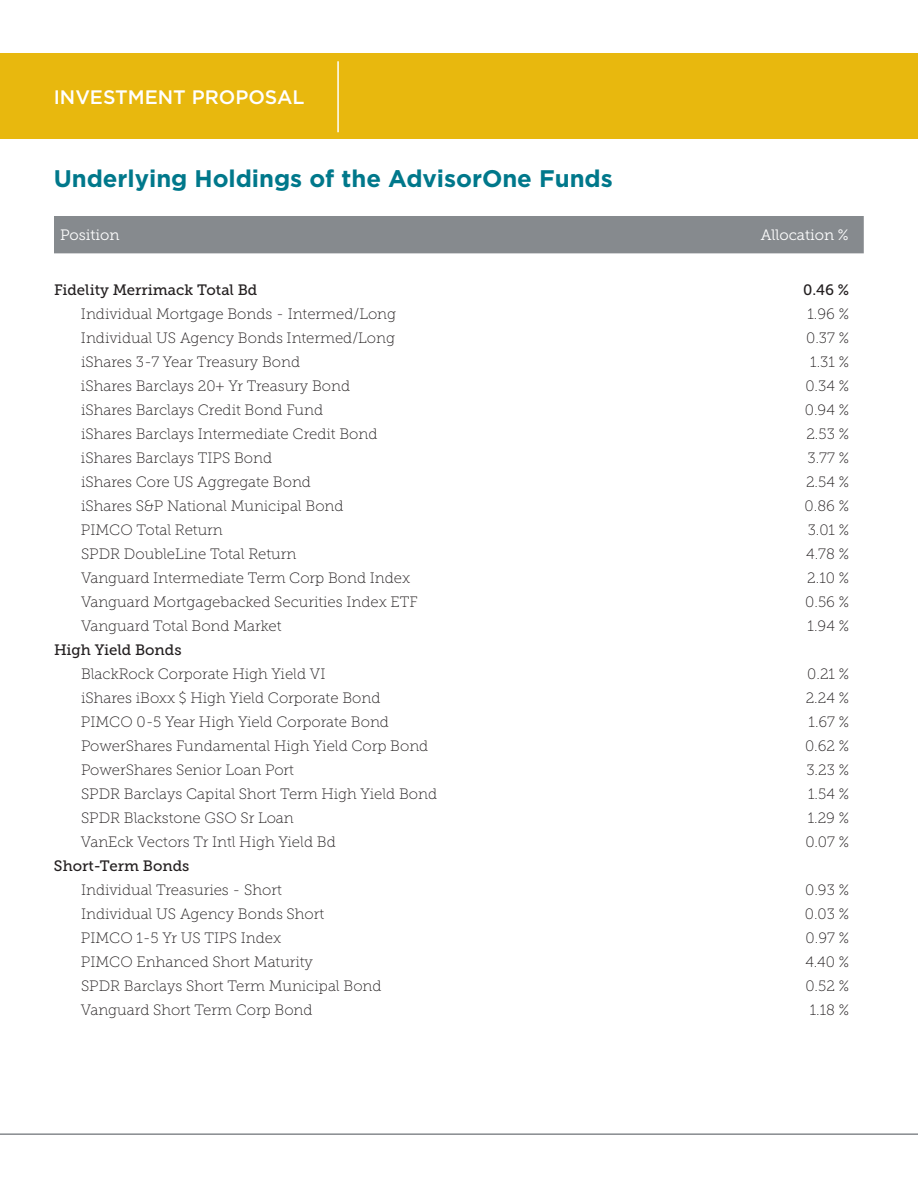
<style>
.page{position:relative;width:918px;height:1188px;background:#fff}
.page>*{position:absolute;margin:0;border:0;box-sizing:border-box;transform-origin:0 0}
.t1{font:700 24px "Gotham";color:#00788b}
.t2{font:500 19.5px "Gotham";color:#fff}
.t3{font:15px "Museo Slab 100";color:#231f20}
.t4{font:15px "Museo Slab 500";color:#231f20}
.t5{font:15px "Museo Slab 300";letter-spacing:-.005em;color:#fff}
</style>
<div class="page">
<div style="left:0;top:53px;width:918px;height:86px;background:#e8b80e"></div>
<hr style="left:337px;top:61px;width:2px;height:71px;background:#fff">
<hr style="left:0;top:1133px;width:918px;height:2px;background:#868a8e">
<div style="left:54px;top:216px;width:810px;height:37px;background:#868a8e"></div>
<h2 class="t2" style="left:54px;top:84px;width:252px">INVESTMENT PROPOSAL</h2>
<h1 class="t1" style="left:54px;top:163px;width:561px">Underlying Holdings of the AdvisorOne Funds</h1>
<p class="t5" style="left:60px;top:227px;width:61px">Position</p>
<p class="t5" style="left:761px;top:227px;width:89px">Allocation %</p>
<p class="t4" style="left:54px;top:282px;width:205px">Fidelity Merrimack Total Bd</p>
<p class="t4" style="left:803px;top:282px;width:47px">0.46 %</p>
<p class="t3" style="left:81px;top:306px;width:317px">Individual Mortgage Bonds - Intermed/Long</p>
<p class="t3" style="left:808px;top:306px;width:43px">1.96 %</p>
<p class="t3" style="left:81px;top:330px;width:315px">Individual US Agency Bonds Intermed/Long</p>
<p class="t3" style="left:806px;top:330px;width:44px">0.37 %</p>
<p class="t3" style="left:81px;top:354px;width:221px">iShares 3-7 Year Treasury Bond</p>
<p class="t3" style="left:810px;top:354px;width:40px">1.31 %</p>
<p class="t3" style="left:81px;top:378px;width:271px">iShares Barclays 20+ Yr Treasury Bond</p>
<p class="t3" style="left:805px;top:378px;width:45px">0.34 %</p>
<p class="t3" style="left:81px;top:402px;width:244px">iShares Barclays Credit Bond Fund</p>
<p class="t3" style="left:805px;top:402px;width:46px">0.94 %</p>
<p class="t3" style="left:81px;top:426px;width:298px">iShares Barclays Intermediate Credit Bond</p>
<p class="t3" style="left:806px;top:426px;width:44px">2.53 %</p>
<p class="t3" style="left:81px;top:450px;width:193px">iShares Barclays TIPS Bond</p>
<p class="t3" style="left:808px;top:450px;width:43px">3.77 %</p>
<p class="t3" style="left:81px;top:474px;width:232px">iShares Core US Aggregate Bond</p>
<p class="t3" style="left:806px;top:474px;width:44px">2.54 %</p>
<p class="t3" style="left:81px;top:498px;width:264px">iShares S&amp;P National Municipal Bond</p>
<p class="t3" style="left:805px;top:498px;width:46px">0.86 %</p>
<p class="t3" style="left:81px;top:522px;width:143px">PIMCO Total Return</p>
<p class="t3" style="left:808px;top:522px;width:43px">3.01 %</p>
<p class="t3" style="left:81px;top:546px;width:217px">SPDR DoubleLine Total Return</p>
<p class="t3" style="left:806px;top:546px;width:44px">4.78 %</p>
<p class="t3" style="left:81px;top:570px;width:331px">Vanguard Intermediate Term Corp Bond Index</p>
<p class="t3" style="left:807px;top:570px;width:43px">2.10 %</p>
<p class="t3" style="left:81px;top:594px;width:338px">Vanguard Mortgagebacked Securities Index ETF</p>
<p class="t3" style="left:805px;top:594px;width:45px">0.56 %</p>
<p class="t3" style="left:81px;top:618px;width:202px">Vanguard Total Bond Market</p>
<p class="t3" style="left:808px;top:618px;width:43px">1.94 %</p>
<p class="t4" style="left:54px;top:642px;width:129px">High Yield Bonds</p>
<p class="t3" style="left:81px;top:666px;width:246px">BlackRock Corporate High Yield VI</p>
<p class="t3" style="left:807px;top:666px;width:43px">0.21 %</p>
<p class="t3" style="left:81px;top:690px;width:301px">iShares iBoxx $ High Yield Corporate Bond</p>
<p class="t3" style="left:806px;top:690px;width:45px">2.24 %</p>
<p class="t3" style="left:81px;top:714px;width:310px">PIMCO 0-5 Year High Yield Corporate Bond</p>
<p class="t3" style="left:809px;top:714px;width:42px">1.67 %</p>
<p class="t3" style="left:81px;top:738px;width:349px">PowerShares Fundamental High Yield Corp Bond</p>
<p class="t3" style="left:805px;top:738px;width:45px">0.62 %</p>
<p class="t3" style="left:81px;top:762px;width:214px">PowerShares Senior Loan Port</p>
<p class="t3" style="left:806px;top:762px;width:44px">3.23 %</p>
<p class="t3" style="left:81px;top:786px;width:358px">SPDR Barclays Capital Short Term High Yield Bond</p>
<p class="t3" style="left:808px;top:786px;width:42px">1.54 %</p>
<p class="t3" style="left:81px;top:810px;width:214px">SPDR Blackstone GSO Sr Loan</p>
<p class="t3" style="left:808px;top:810px;width:43px">1.29 %</p>
<p class="t3" style="left:81px;top:834px;width:256px">VanEck Vectors Tr Intl High Yield Bd</p>
<p class="t3" style="left:805px;top:834px;width:45px">0.07 %</p>
<p class="t4" style="left:54px;top:858px;width:137px">Short-Term Bonds</p>
<p class="t3" style="left:81px;top:882px;width:202px">Individual Treasuries - Short</p>
<p class="t3" style="left:805px;top:882px;width:45px">0.93 %</p>
<p class="t3" style="left:81px;top:906px;width:245px">Individual US Agency Bonds Short</p>
<p class="t3" style="left:805px;top:906px;width:46px">0.03 %</p>
<p class="t3" style="left:81px;top:930px;width:202px">PIMCO 1-5 Yr US TIPS Index</p>
<p class="t3" style="left:806px;top:930px;width:45px">0.97 %</p>
<p class="t3" style="left:81px;top:954px;width:234px">PIMCO Enhanced Short Maturity</p>
<p class="t3" style="left:805px;top:954px;width:45px">4.40 %</p>
<p class="t3" style="left:81px;top:978px;width:302px">SPDR Barclays Short Term Municipal Bond</p>
<p class="t3" style="left:805px;top:978px;width:45px">0.52 %</p>
<p class="t3" style="left:81px;top:1002px;width:233px">Vanguard Short Term Corp Bond</p>
<p class="t3" style="left:810px;top:1002px;width:41px">1.18 %</p>
</div>
